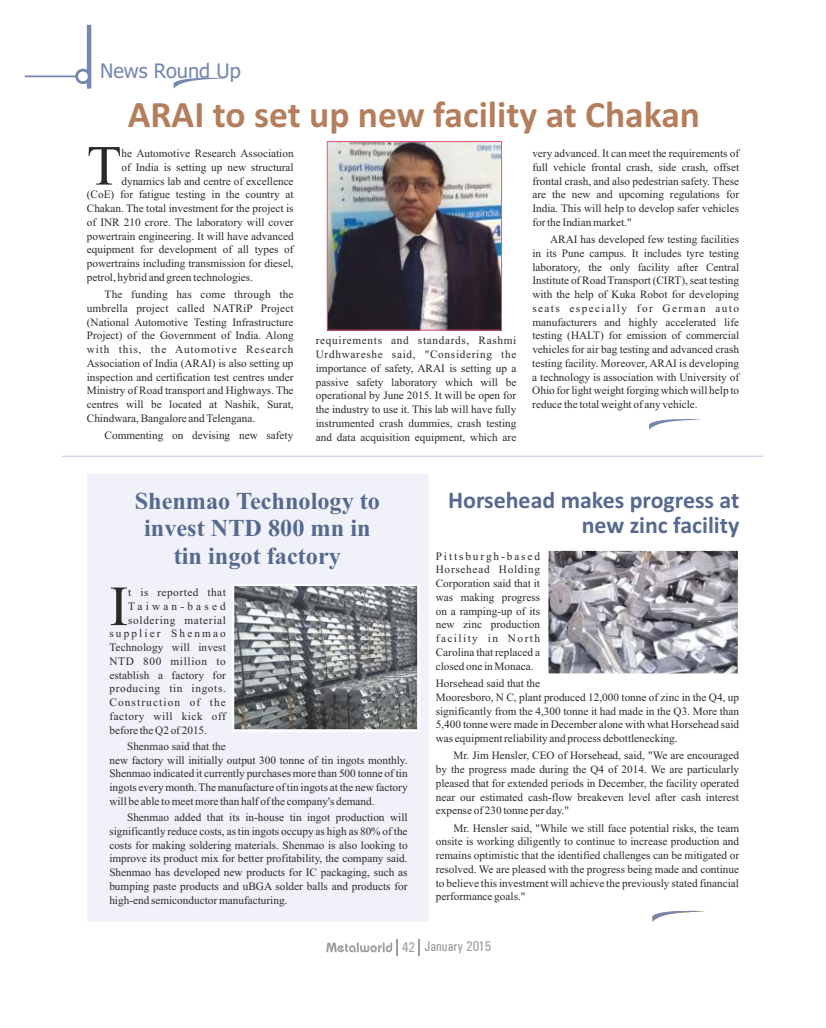
<style>
.page{position:relative;width:826px;height:1028px;background:#fff}
.page>*{position:absolute;margin:0;border:0;box-sizing:border-box;transform-origin:0 0}
.t1{font:56.62px "Times New Roman";color:#2a2a29}
.t2{font:700 37.5px "Calibri";color:#b47e5d}
.t3{font:700 24.25px/27.5px "Times New Roman";color:#56698f;text-align:center}
.t4{font:700 23.88px/25px "Calibri";color:#56698f;text-align:right}
.t5{font:20px "Tahoma";color:#7587ae}
.t6{font:14.12px "Univers Condensed";color:#9d9e9e}
.t7{font:11.25px/13.8px "Times New Roman";color:#2a2a29;text-align:justify}
.t8{font:11.25px "Times New Roman";letter-spacing:.06em;color:#2a2a29}
.t9{font:11.25px "Times New Roman";letter-spacing:.05em;color:#2a2a29}
.t10{font:11.25px "Times New Roman";letter-spacing:.1em;color:#2a2a29}
.t11{font:11.25px "Times New Roman";letter-spacing:.045em;color:#2a2a29}
.t12{font:11.25px "Times New Roman";letter-spacing:.19em;color:#2a2a29}
.t13{font:11.25px "Times New Roman";letter-spacing:.285em;color:#2a2a29}
</style>
<div class="page">
<svg style="left:326px;top:939px;width:72px;height:16px"></svg>
<svg style="left:419px;top:939px;width:1px;height:16px"></svg>
<svg style="left:174px;top:77px;width:52px;height:11px"></svg>
<svg style="left:25px;top:25px;width:66px;height:64px"></svg>
<img style="left:329px;top:143px;width:170px;height:185px">
<div style="left:327px;top:141px;width:174px;height:189px;border:1px solid #ea577d"></div>
<svg style="left:649px;top:419px;width:52px;height:11px"></svg>
<hr style="left:63px;top:455px;width:700px;height:2px;background:#d2cde7">
<div style="left:87px;top:474px;width:341px;height:447px;background:#f1f2f9"></div>
<img style="left:550px;top:552px;width:186px;height:120px">
<div style="left:546px;top:548px;width:194px;height:128px;border:3px solid #fefefe"></div>
<img style="left:236px;top:587px;width:179px;height:140px">
<div style="left:232px;top:583px;width:187px;height:148px;border:3px solid #fefefe"></div>
<svg style="left:652px;top:910px;width:53px;height:11px"></svg>
<h3 class="t5" style="left:100px;top:62px;width:142px">News Round Up</h3>
<h2 class="t2" style="left:128px;top:99px;width:574px">ARAI to set up new facility at Chakan</h2>
<h1 class="t1" style="left:87px;top:145px;width:36px">T</h1>
<p class="t7" style="left:121px;top:147px;width:174px">he Automotive Research Association</p>
<p class="t7" style="left:121px;top:161px;width:174px">of India is setting up new structural</p>
<p class="t7" style="left:121px;top:175px;width:174px">dynamics lab and centre of excellence</p>
<p class="t7" style="left:87px;top:189px;width:208px">(CoE) for fatigue testing in the country at</p>
<p class="t7" style="left:87px;top:202px;width:208px">Chakan. The total investment for the project is</p>
<p class="t7" style="left:87px;top:216px;width:208px">of INR 210 crore. The laboratory will cover</p>
<p class="t7" style="left:87px;top:230px;width:208px">powertrain engineering. It will have advanced</p>
<p class="t7" style="left:87px;top:244px;width:208px">equipment for development of all types of</p>
<p class="t7" style="left:87px;top:257px;width:208px">powertrains including transmission for diesel,</p>
<p class="t7" style="left:87px;top:271px;width:168px">petrol, hybrid and green technologies.</p>
<p class="t7" style="left:87px;top:288px;width:208px;text-indent:18px">The funding has come through the umbrella project called NATRiP Project (National Automotive Testing Infrastructure Project) of the Government of India. Along with this, the Automotive Research Association of India (ARAI) is also setting up inspection and certification test centres under Ministry of Road transport and Highways. The centres will be located at Nashik, Surat, Chindwara, Bangalore and Telengana.</p>
<p class="t7" style="left:105px;top:429px;width:190px">Commenting on devising new safety</p>
<p class="t7" style="left:316px;top:335px;width:202px">requirements and standards, Rashmi Urdhwareshe said, "Considering the importance of safety, ARAI is setting up a passive safety laboratory which will be operational by June 2015. It will be open for the industry to use it. This lab will have fully instrumented crash dummies, crash testing and data acquisition equipment, which are</p>
<p class="t7" style="left:532px;top:147px;width:208px">very advanced. It can meet the requirements of full vehicle frontal crash, side crash, offset frontal crash, and also pedestrian safety. These are the new and upcoming regulations for India. This will help to develop safer vehicles for the Indian market."</p>
<p class="t7" style="left:532px;top:233px;width:208px;text-indent:18px">ARAI has developed few testing facilities in its Pune campus. It includes tyre testing laboratory, the only facility after Central Institute of Road Transport (CIRT), seat testing with the help of Kuka Robot for developing seats especially for German auto manufacturers and highly accelerated life testing (HALT) for emission of commercial vehicles for air bag testing and advanced crash testing facility. Moreover, ARAI is developing a technology is association with University of Ohio for light weight forging which will help to reduce the total weight of any vehicle.</p>
<h3 class="t3" style="left:135px;top:489px;width:247px">Shenmao Technology to invest NTD 800 mn in tin ingot factory</h3>
<h1 class="t1" style="left:109px;top:586px;width:20px">I</h1>
<p class="t11" style="left:128px;top:588px;width:99px">t is reported that</p>
<p class="t13" style="left:128px;top:602px;width:99px">Taiwan-based</p>
<p class="t8" style="left:128px;top:616px;width:99px">soldering material</p>
<p class="t12" style="left:109px;top:629px;width:118px">supplier Shenmao</p>
<p class="t7" style="left:109px;top:641px;width:118px">Technology will invest</p>
<p class="t8" style="left:109px;top:657px;width:118px">NTD 800 million to</p>
<p class="t7" style="left:109px;top:669px;width:118px">establish a factory for</p>
<p class="t8" style="left:109px;top:684px;width:118px">producing tin ingots.</p>
<p class="t10" style="left:109px;top:698px;width:118px">Construction of the</p>
<p class="t9" style="left:109px;top:712px;width:118px">factory will kick off</p>
<p class="t7" style="left:109px;top:724px;width:99px">before the Q2 of 2015.</p>
<p class="t7" style="left:109px;top:740px;width:300px;text-align:left;text-indent:18px">Shenmao said that the<br>new factory will initially output 300 tonne of tin ingots monthly.<br>Shenmao indicated it currently purchases more than 500 tonne of tin ingots every month. The manufacture of tin ingots at the new factory will be able to meet more than half of the company's demand.</p>
<p class="t7" style="left:109px;top:811px;width:300px;text-indent:18px">Shenmao added that its in-house tin ingot production will significantly reduce costs, as tin ingots occupy as high as 80% of the costs for making soldering materials. Shenmao is also looking to improve its product mix for better profitability, the company said.<br>Shenmao has developed new products for IC packaging, such as bumping paste products and uBGA solder balls and products for high-end semiconductor manufacturing.</p>
<h3 class="t4" style="left:448px;top:490px;width:293px">Horsehead makes progress at new zinc facility</h3>
<p class="t7" style="left:436px;top:550px;width:106px">Pittsburgh-based Horsehead Holding Corporation said that it was making progress on a ramping-up of its new zinc production facility in North Carolina that replaced a closed one in Monaca.</p>
<p class="t7" style="left:436px;top:677px;width:305px;text-align:left">Horsehead said that the<br>Mooresboro, N C, plant produced 12,000 tonne of zinc in the Q4, up significantly from the 4,300 tonne it had made in the Q3. More than 5,400 tonne were made in December alone with what Horsehead said was equipment reliability and process debottlenecking.</p>
<p class="t7" style="left:436px;top:749px;width:305px;text-indent:18px">Mr. Jim Hensler, CEO of Horsehead, said, "We are encouraged by the progress made during the Q4 of 2014. We are particularly pleased that for extended periods in December, the facility operated near our estimated cash-flow breakeven level after cash interest expense of 230 tonne per day."</p>
<p class="t7" style="left:436px;top:822px;width:305px;text-indent:18px">Mr. Hensler said, "While we still face potential risks, the team onsite is working diligently to continue to increase production and remains optimistic that the identified challenges can be mitigated or resolved. We are pleased with the progress being made and continue to believe this investment will achieve the previously stated financial performance goals."</p>
<p class="t6" style="left:402px;top:941px;width:91px">42 January 2015</p>
</div>
